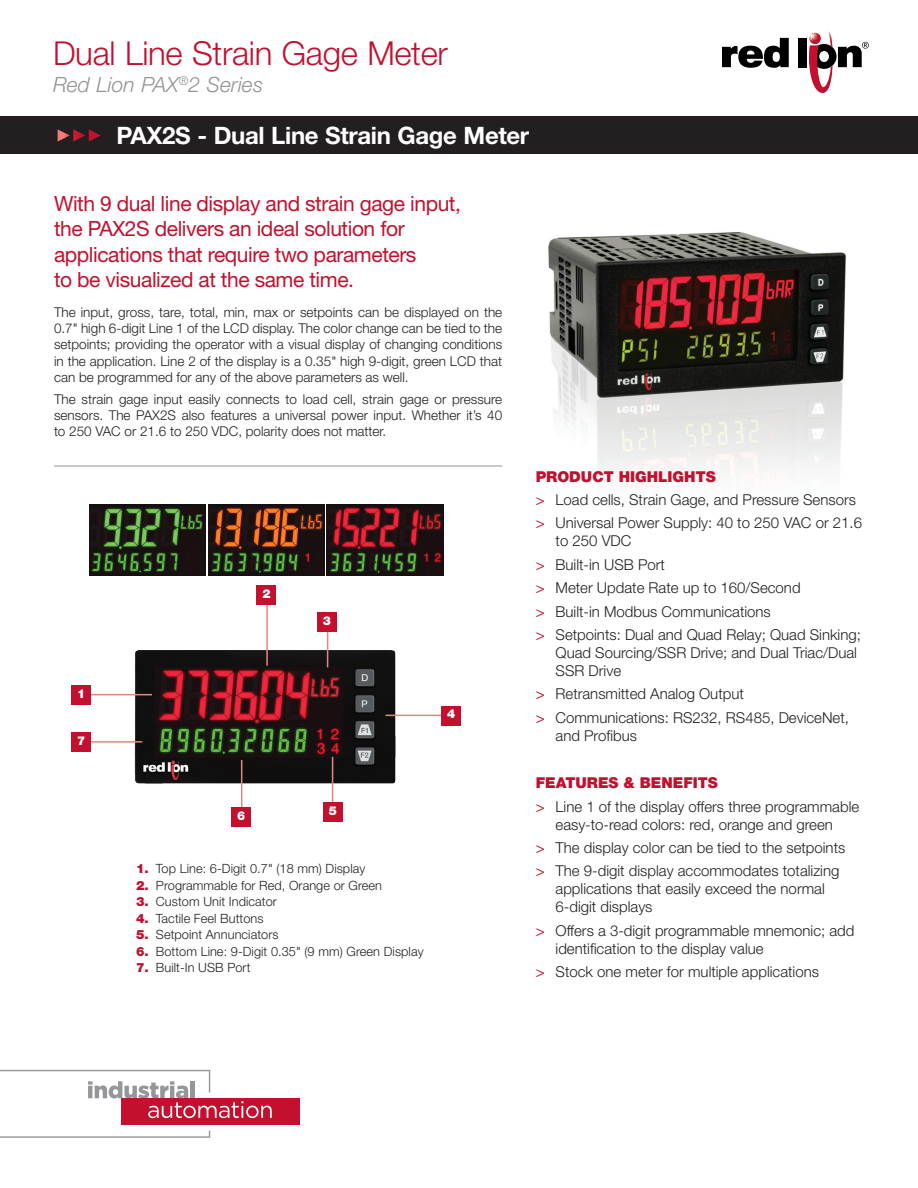
<style>
.page{position:relative;width:918px;height:1188px;background:#fff}
.page>*{position:absolute;margin:0;border:0;box-sizing:border-box;transform-origin:0 0}
.Main_Document_Title{font:300 33px "Helvetica Neue LT Std";letter-spacing:-.01em;color:#c3102f}
.White_Subtitle_in_Bl{font:700 24px "Helvetica Neue LT Std";letter-spacing:-.015em;color:#fff}
.Intro_Subtitle__Red{font:21px/25.5px "Helvetica Neue LT Std";letter-spacing:-.02em;color:#c3102f}
.Italic_Main_SubHeadi{font:italic 300 21px "Helvetica Neue LT Std";letter-spacing:.005em;color:#919396}
.t1{font:300 15px/18px "Helvetica Neue LT Std";color:#231f20}
.Red_Body_Headers__Bo{font:900 15px "Helvetica Neue LT Std";color:#c3102f}
.Intro_Body__Black{font:300 13.5px/16.2px "Helvetica Neue LT Std";color:#231f20;text-align:justify}
.t2{font:300 12.75px "Helvetica Neue LT Std";letter-spacing:.005em;color:#231f20}
.t3{font:900 12.15px "Helvetica Neue LT Std";color:#fff}
.s1{font-weight:900;color:#c3102f}
.s2{font-weight:400;color:#c3102f}
</style>
<div class="page">
<div style="left:121px;top:1098px;width:178px;height:27px;background:#c3102f"></div>
<svg style="left:0;top:1131px;width:210px;height:7px"></svg>
<svg style="left:0;top:1070px;width:272px;height:48px"></svg>
<svg style="left:722px;top:38px;width:67px;height:30px"></svg>
<div style="left:798px;top:38px;width:9px;height:29px;background:#000"></div>
<svg style="left:809px;top:31px;width:60px;height:62px"></svg>
<img style="left:548px;top:231px;width:298px;height:245px">
<div style="left:0;top:117px;width:918px;height:37px;background:#231f20"></div>
<svg style="left:58px;top:129px;width:43px;height:13px"></svg>
<hr style="left:54px;top:466px;width:448px;height:1px;background:#919396">
<img style="left:134px;top:650px;width:265px;height:136px">
<hr style="left:89px;top:694px;width:63px;height:1px;background:#df887c">
<hr style="left:386px;top:715px;width:56px;height:1px;background:#df887c">
<hr style="left:241px;top:760px;width:1px;height:48px;background:#df887c">
<hr style="left:327px;top:618px;width:1px;height:49px;background:#df887c">
<hr style="left:332px;top:757px;width:1px;height:46px;background:#df887c">
<hr style="left:89px;top:741px;width:53px;height:2px;background:#df887c">
<div style="left:71px;top:732px;width:20px;height:20px;background:#c3102f"></div>
<div style="left:71px;top:685px;width:20px;height:20px;background:#c3102f"></div>
<div style="left:317px;top:612px;width:20px;height:20px;background:#c3102f"></div>
<div style="left:441px;top:706px;width:20px;height:20px;background:#c3102f"></div>
<div style="left:323px;top:802px;width:20px;height:20px;background:#c3102f"></div>
<div style="left:231px;top:807px;width:20px;height:20px;background:#c3102f"></div>
<hr style="left:266px;top:596px;width:2px;height:70px;background:#df887c">
<img style="left:90px;top:504px;width:116px;height:72px">
<img style="left:208px;top:504px;width:116px;height:72px">
<img style="left:327px;top:504px;width:116px;height:72px">
<div style="left:257px;top:585px;width:19px;height:20px;background:#c3102f"></div>
<p class="Main_Document_Title" style="left:53px;top:33px;width:396px">Dual Line Strain Gage Meter</p>
<p class="Italic_Main_SubHeadi" style="left:53px;top:72px;width:212px">Red Lion PAX<sup>®</sup>2 Series</p>
<p class="White_Subtitle_in_Bl" style="left:117px;top:121px;width:414px">PAX2S - Dual Line Strain Gage Meter</p>
<p class="Intro_Subtitle__Red" style="left:54px;top:190px;width:409px">With 9 dual line display and strain gage input, the PAX2S delivers an ideal solution for applications that require two parameters<br>to be visualized at the same time.</p>
<p class="Intro_Body__Black" style="left:54px;top:304px;width:450px">The input, gross, tare, total, min, max or setpoints can be displayed on the 0.7" high 6-digit Line 1 of the LCD display. The color change can be tied to the setpoints; providing the operator with a visual display of changing conditions in the application. Line 2 of the display is a 0.35" high 9-digit, green LCD that can be programmed for any of the above parameters as well.</p>
<p class="Intro_Body__Black" style="left:54px;top:390px;width:450px">The strain gage input easily connects to load cell, strain gage or pressure sensors. The PAX2S also features a universal power input. Whether it’s 40 to 250 VAC or 21.6 to 250 VDC, polarity does not matter.</p>
<p class="t3" style="left:77px;top:686px;width:10px">1</p>
<p class="t3" style="left:77px;top:733px;width:10px">7</p>
<p class="t3" style="left:262px;top:586px;width:10px">2</p>
<p class="t3" style="left:323px;top:613px;width:10px">3</p>
<p class="t3" style="left:447px;top:707px;width:10px">4</p>
<p class="t3" style="left:237px;top:808px;width:10px">6</p>
<p class="t3" style="left:329px;top:804px;width:10px">5</p>
<p class="t2" style="left:136px;top:861px;width:231px"><span class="s1">1.</span> Top Line: 6-Digit 0.7" (18 mm) Display</p>
<p class="t2" style="left:136px;top:878px;width:248px"><span class="s1">2.</span> Programmable for Red, Orange or Green</p>
<p class="t2" style="left:136px;top:894px;width:142px"><span class="s1">3.</span> Custom Unit Indicator</p>
<p class="t2" style="left:136px;top:911px;width:129px"><span class="s1">4.</span> Tactile Feel Buttons</p>
<p class="t2" style="left:136px;top:927px;width:144px"><span class="s1">5.</span> Setpoint Annunciators</p>
<p class="t2" style="left:136px;top:944px;width:289px"><span class="s1">6.</span> Bottom Line: 9-Digit 0.35" (9 mm) Green Display</p>
<p class="t2" style="left:136px;top:960px;width:116px"><span class="s1">7.</span> Built-In USB Port</p>
<p class="Red_Body_Headers__Bo" style="left:536px;top:467px;width:182px">PRODUCT HIGHLIGHTS</p>
<p class="t1" style="left:536px;top:490px;width:322px"><span class="s2">&gt;</span> Load cells, Strain Gage, and Pressure Sensors</p>
<p class="t1" style="left:556px;top:514px;width:308px;text-indent:-20px"><span class="s2">&gt;</span> Universal Power Supply: 40 to 250 VAC or 21.6 to 250 VDC</p>
<p class="t1" style="left:536px;top:555px;width:131px"><span class="s2">&gt;</span> Built-in USB Port</p>
<p class="t1" style="left:536px;top:579px;width:266px"><span class="s2">&gt;</span> Meter Update Rate up to 160/Second</p>
<p class="t1" style="left:536px;top:602px;width:237px"><span class="s2">&gt;</span> Built-in Modbus Communications</p>
<p class="t1" style="left:556px;top:625px;width:307px;text-indent:-20px"><span class="s2">&gt;</span> Setpoints: Dual and Quad Relay; Quad Sinking;<br>Quad Sourcing/SSR Drive; and Dual Triac/Dual<br>SSR Drive</p>
<p class="t1" style="left:536px;top:685px;width:210px"><span class="s2">&gt;</span> Retransmitted Analog Output</p>
<p class="t1" style="left:556px;top:708px;width:295px;text-indent:-20px"><span class="s2">&gt;</span> Communications: RS232, RS485, DeviceNet, and Profibus</p>
<p class="Red_Body_Headers__Bo" style="left:536px;top:774px;width:184px">FEATURES &amp; BENEFITS</p>
<p class="t1" style="left:536px;top:797px;width:325px;text-align:center"><span class="s2">&gt;</span> Line 1 of the display offers three programmable easy-to-read colors: red, orange and green</p>
<p class="t1" style="left:536px;top:838px;width:311px"><span class="s2">&gt;</span> The display color can be tied to the setpoints</p>
<p class="t1" style="left:556px;top:862px;width:285px;text-indent:-20px"><span class="s2">&gt;</span> The 9-digit display accommodates totalizing applications that easily exceed the normal<br>6-digit displays</p>
<p class="t1" style="left:556px;top:921px;width:300px;text-indent:-20px"><span class="s2">&gt;</span> Offers a 3-digit programmable mnemonic; add identification to the display value</p>
<p class="t1" style="left:536px;top:963px;width:285px"><span class="s2">&gt;</span> Stock one meter for multiple applications</p>
</div>
